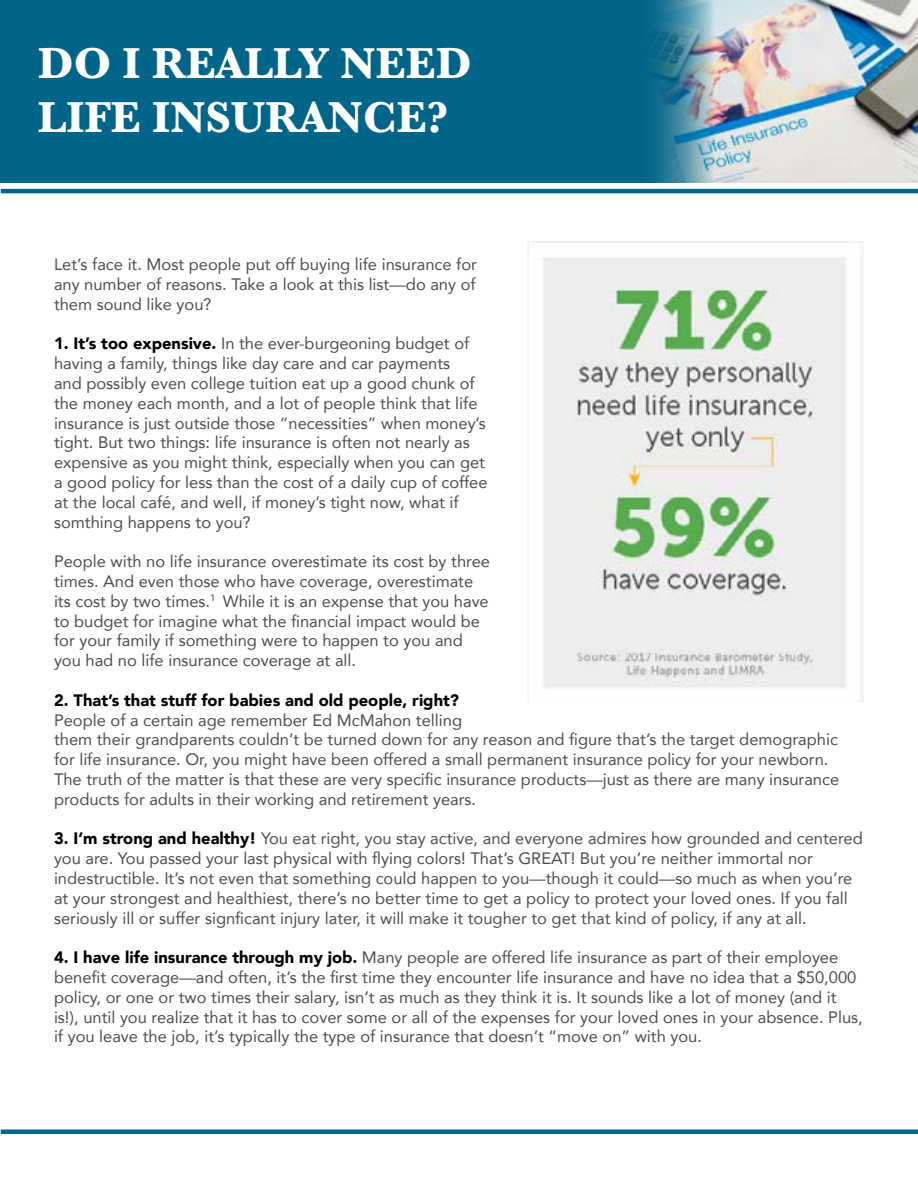
<style>
.page{position:relative;width:918px;height:1188px;background:#fff}
.page>*{position:absolute;margin:0;border:0;box-sizing:border-box;transform-origin:0 0}
.t1{font:700 45px/54px "Baskerville";color:#fff}
.t2{font:16.5px/19.8px "Avenir";color:#4d4d4f}
.t3{font:900 16.5px "Avenir";color:#000}
.s1{font-weight:900;color:#000}
</style>
<div class="page">
<div style="left:0;top:1px;width:917px;height:182px;background:#006589"></div>
<img style="left:653px;top:1px;width:265px;height:182px">
<hr style="left:1px;top:189px;width:917px;height:4px;background:#006589">
<hr style="left:1px;top:1130px;width:917px;height:4px;background:#006589">
<img style="left:527px;top:241px;width:336px;height:461px">
<h1 class="t1" style="left:38px;top:37px;width:436px">DO I REALLY NEED<br>LIFE INSURANCE?</h1>
<p class="t2" style="left:54px;top:254px;width:425px;text-align:justify">Let’s face it. Most people put off buying life insurance for any number of reasons. Take a look at this list—do any of them sound like you?</p>
<p class="t2" style="left:54px;top:333px;width:435px"><span class="s1">1. It’s too expensive.</span> In the ever-burgeoning budget of having a family, things like day care and car payments<br>and possibly even college tuition eat up a good chunk of the money each month, and a lot of people think that life insurance is just outside those “necessities” when money’s tight. But two things: life insurance is often not nearly as expensive as you might think, especially when you can get a good policy for less than the cost of a daily cup of coffee at the local café, and well, if money’s tight now, what if somthing happens to you?</p>
<p class="t2" style="left:54px;top:551px;width:438px">People with no life insurance overestimate its cost by three times. And even those who have coverage, overestimate its cost by two times.<sup>1</sup> While it is an expense that you have to budget for imagine what the financial impact would be for your family if something were to happen to you and you had no life insurance coverage at all.</p>
<p class="t3" style="left:54px;top:686px;width:407px">2. That’s that stuff for babies and old people, right?</p>
<p class="t2" style="left:54px;top:710px;width:787px">People of a certain age remember Ed McMahon telling<br>them their grandparents couldn’t be turned down for any reason and figure that’s the target demographic for life insurance. Or, you might have been offered a small permanent insurance policy for your newborn.<br>The truth of the matter is that these are very specific insurance products—just as there are many insurance products for adults in their working and retirement years.</p>
<p class="t2" style="left:54px;top:828px;width:810px"><span class="s1">3. I’m strong and healthy!</span> You eat right, you stay active, and everyone admires how grounded and centered you are. You passed your last physical with flying colors! That’s GREAT! But you’re neither immortal nor indestructible. It’s not even that something could happen to you—though it could—so much as when you’re at your strongest and healthiest, there’s no better time to get a policy to protect your loved ones. If you fall seriously ill or suffer signficant injury later, it will make it tougher to get that kind of policy, if any at all.</p>
<p class="t2" style="left:54px;top:947px;width:810px"><span class="s1">4. I have life insurance through my job.</span> Many people are offered life insurance as part of their employee benefit coverage—and often, it’s the first time they encounter life insurance and have no idea that a $50,000 policy, or one or two times their salary, isn’t as much as they think it is. It sounds like a lot of money (and it is!), until you realize that it has to cover some or all of the expenses for your loved ones in your absence. Plus, if you leave the job, it’s typically the type of insurance that doesn’t “move on” with you.</p>
</div>
